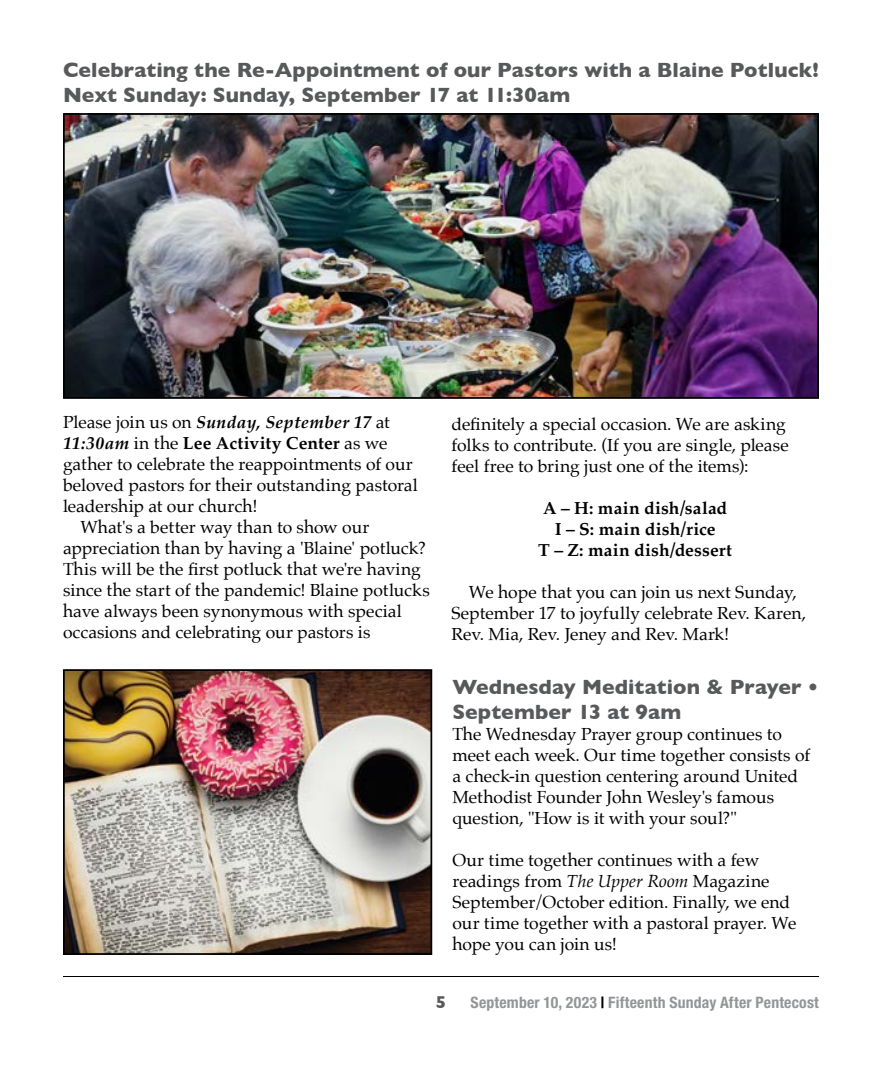
<style>
.page{position:relative;width:882px;height:1071px;background:#fff}
.page>*{position:absolute;margin:0;border:0;box-sizing:border-box;transform-origin:0 0}
.t1{font:700 21px/24.5px "Gill Sans";letter-spacing:.005em;color:#58595b}
.t2{font:17.5px/21px "Palatino";color:#000}
.t3{font:700 17.5px/21px "Palatino";letter-spacing:.01em;color:#000;text-align:center}
.t4{font:italic 700 17.5px "Palatino";letter-spacing:.02em;color:#000}
.t5{font:700 17.5px "Gill Sans";color:#58595b}
.t6{font:700 condensed 15.75px "Helvetica Neue LT Std";letter-spacing:.01em;color:#939598}
.s1{font-weight:400;font-style:normal}
.s2{font-style:italic}
.s3{font-weight:400}
.s4{color:#000}
</style>
<div class="page">
<hr style="left:63px;top:976px;width:756px;height:1px;background:#000">
<img style="left:66px;top:672px;width:363px;height:280px">
<div style="left:63px;top:669px;width:369px;height:286px;border:2px solid #000"></div>
<img style="left:66px;top:116px;width:750px;height:280px">
<div style="left:63px;top:113px;width:756px;height:286px;border:2px solid #000"></div>
<p class="t1" style="left:63px;top:58px;width:757px">Celebrating the Re-Appointment of our Pastors with a Blaine Potluck!<br>Next Sunday: Sunday, September 17 at 11:30am</p>
<p class="t4" style="left:63px;top:407px;width:328px"><span class="s1">Please join us on</span> Sunday, September 17 <span class="s1">at</span></p>
<p class="t3" style="left:63px;top:432px;width:326px"><span class="s2">11:30am</span> <span class="s3">in the</span> Lee Activity Center <span class="s3">as we</span></p>
<p class="t2" style="left:63px;top:453px;width:351px">gather to celebrate the reappointments of our</p>
<p class="t2" style="left:63px;top:474px;width:357px">beloved pastors for their outstanding pastoral</p>
<p class="t2" style="left:63px;top:495px;width:196px">leadership at our church!</p>
<p class="t2" style="left:80px;top:516px;width:291px">What's a better way than to show our</p>
<p class="t2" style="left:63px;top:537px;width:364px">appreciation than by having a 'Blaine' potluck?</p>
<p class="t2" style="left:63px;top:558px;width:359px">This will be the first potluck that we're having</p>
<p class="t2" style="left:63px;top:579px;width:368px">since the start of the pandemic! Blaine potlucks</p>
<p class="t2" style="left:63px;top:600px;width:341px">have always been synonymous with special</p>
<p class="t2" style="left:63px;top:621px;width:309px">occasions and celebrating our pastors is</p>
<p class="t2" style="left:452px;top:414px;width:339px">definitely a special occasion. We are asking folks to contribute. (If you are single, please feel free to bring just one of the items):</p>
<p class="t3" style="left:538px;top:497px;width:195px">A – H: main dish/salad<br>I – S: main dish/rice<br>T – Z: main dish/dessert</p>
<p class="t2" style="left:451px;top:582px;width:356px;text-indent:18px">We hope that you can join us next Sunday,<br>September 17 to joyfully celebrate Rev. Karen,<br>Rev. Mia, Rev. Jeney and Rev. Mark!</p>
<p class="t1" style="left:452px;top:675px;width:367px">Wednesday Meditation &amp; Prayer •<br>September 13 at 9am</p>
<p class="t2" style="left:452px;top:723px;width:359px">The Wednesday Prayer group continues to meet each week. Our time together consists of a check-in question centering around United Methodist Founder John Wesley's famous question, "How is it with your soul?"</p>
<p class="t2" style="left:452px;top:849px;width:346px">Our time together continues with a few readings from <span class="s2">The Upper Room</span> Magazine September/October edition. Finally, we end our time together with a pastoral prayer. We hope you can join us!</p>
<p class="t5" style="left:436px;top:988px;width:12px">5</p>
<p class="t6" style="left:471px;top:993px;width:350px">September 10, 2023 <span class="s4">|</span> Fifteenth Sunday After Pentecost</p>
</div>
